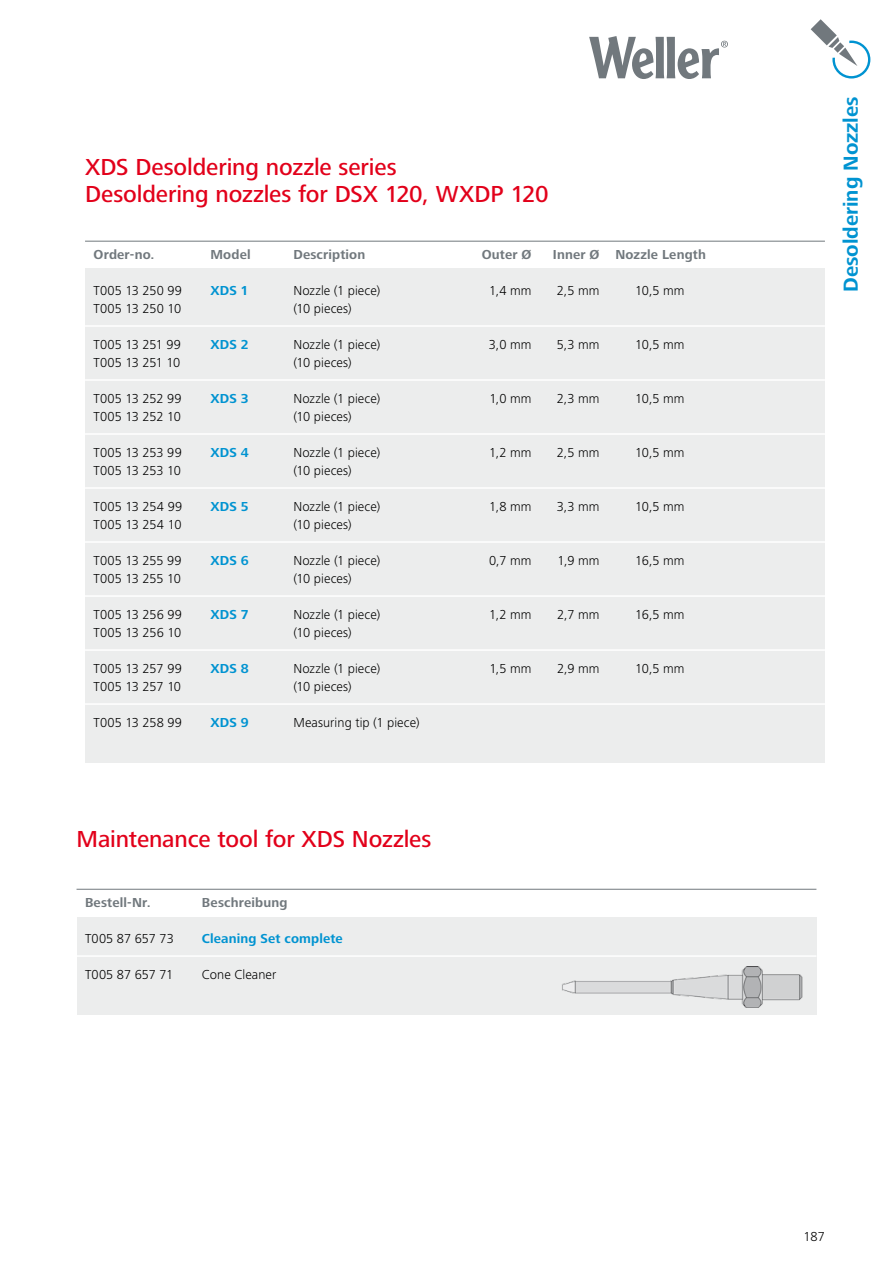
<style>
.page{position:relative;width:893px;height:1263px;background:#fff}
.page>*{position:absolute;margin:0;border:0;box-sizing:border-box;transform-origin:0 0}
.t1{font:500 24px/27px "Frutiger Next LT";letter-spacing:-.005em;color:#e2001a}
.t2{font:700 21px "Frutiger Next LT";color:#0093d1}
.t3{font:300 13.5px "Frutiger Next LT";letter-spacing:.005em;color:#000}
.t4{font:700 13.5px "Frutiger Next LT";letter-spacing:.01em;color:#71787d}
.t5{font:700 13.5px "Frutiger Next LT";letter-spacing:.01em;color:#0093d1}
</style>
<div class="page">
<svg style="left:589px;top:36px;width:139px;height:43px"></svg>
<svg style="left:811px;top:19px;width:59px;height:60px"></svg>
<div style="left:85px;top:268px;width:740px;height:495px;background:#eceded"></div>
<hr style="left:85px;top:241px;width:740px;height:1px;background:#71787d">
<hr style="left:85px;top:325px;width:740px;height:2px;background:#fff">
<hr style="left:85px;top:379px;width:740px;height:2px;background:#fff">
<hr style="left:85px;top:433px;width:740px;height:2px;background:#fff">
<hr style="left:85px;top:487px;width:740px;height:2px;background:#fff">
<hr style="left:85px;top:541px;width:740px;height:2px;background:#fff">
<hr style="left:85px;top:595px;width:740px;height:2px;background:#fff">
<hr style="left:85px;top:649px;width:740px;height:2px;background:#fff">
<hr style="left:85px;top:703px;width:740px;height:2px;background:#fff">
<div style="left:77px;top:917px;width:739px;height:98px;background:#eceded"></div>
<hr style="left:77px;top:889px;width:739px;height:1px;background:#71787d">
<hr style="left:77px;top:955px;width:739px;height:2px;background:#fff">
<img style="left:562px;top:966px;width:241px;height:41px">
<p class="t1" style="left:85px;top:154px;width:465px">XDS Desoldering nozzle series<br>Desoldering nozzles for DSX 120, WXDP 120</p>
<p class="t4" style="left:94px;top:246px;width:63px">Order-no.</p>
<p class="t4" style="left:210px;top:246px;width:42px">Model</p>
<p class="t4" style="left:293px;top:246px;width:73px">Description</p>
<p class="t4" style="left:482px;top:246px;width:51px">Outer Ø</p>
<p class="t4" style="left:553px;top:246px;width:155px">Inner Ø Nozzle Length</p>
<p class="t3" style="left:94px;top:283px;width:90px">T005 13 250 99</p>
<p class="t5" style="left:210px;top:282px;width:39px">XDS 1</p>
<p class="t3" style="left:293px;top:283px;width:88px">Nozzle (1 piece)</p>
<p class="t3" style="left:489px;top:283px;width:44px">1,4 mm</p>
<p class="t3" style="left:557px;top:283px;width:44px">2,5 mm</p>
<p class="t3" style="left:635px;top:283px;width:51px">10,5 mm</p>
<p class="t3" style="left:94px;top:301px;width:89px">T005 13 250 10</p>
<p class="t3" style="left:293px;top:301px;width:60px">(10 pieces)</p>
<p class="t3" style="left:94px;top:337px;width:89px">T005 13 251 99</p>
<p class="t5" style="left:210px;top:336px;width:40px">XDS 2</p>
<p class="t3" style="left:293px;top:337px;width:88px">Nozzle (1 piece)</p>
<p class="t3" style="left:489px;top:337px;width:44px">3,0 mm</p>
<p class="t3" style="left:557px;top:337px;width:44px">5,3 mm</p>
<p class="t3" style="left:635px;top:337px;width:51px">10,5 mm</p>
<p class="t3" style="left:94px;top:355px;width:88px">T005 13 251 10</p>
<p class="t3" style="left:293px;top:355px;width:60px">(10 pieces)</p>
<p class="t3" style="left:94px;top:391px;width:90px">T005 13 252 99</p>
<p class="t5" style="left:210px;top:390px;width:40px">XDS 3</p>
<p class="t3" style="left:293px;top:391px;width:88px">Nozzle (1 piece)</p>
<p class="t3" style="left:489px;top:391px;width:44px">1,0 mm</p>
<p class="t3" style="left:557px;top:391px;width:44px">2,3 mm</p>
<p class="t3" style="left:635px;top:391px;width:51px">10,5 mm</p>
<p class="t3" style="left:94px;top:409px;width:89px">T005 13 252 10</p>
<p class="t3" style="left:293px;top:409px;width:60px">(10 pieces)</p>
<p class="t3" style="left:94px;top:445px;width:90px">T005 13 253 99</p>
<p class="t5" style="left:210px;top:444px;width:40px">XDS 4</p>
<p class="t3" style="left:293px;top:445px;width:88px">Nozzle (1 piece)</p>
<p class="t3" style="left:489px;top:445px;width:44px">1,2 mm</p>
<p class="t3" style="left:557px;top:445px;width:44px">2,5 mm</p>
<p class="t3" style="left:635px;top:445px;width:51px">10,5 mm</p>
<p class="t3" style="left:94px;top:463px;width:89px">T005 13 253 10</p>
<p class="t3" style="left:293px;top:463px;width:60px">(10 pieces)</p>
<p class="t3" style="left:94px;top:499px;width:90px">T005 13 254 99</p>
<p class="t5" style="left:210px;top:498px;width:40px">XDS 5</p>
<p class="t3" style="left:293px;top:499px;width:88px">Nozzle (1 piece)</p>
<p class="t3" style="left:489px;top:499px;width:44px">1,8 mm</p>
<p class="t3" style="left:557px;top:499px;width:44px">3,3 mm</p>
<p class="t3" style="left:635px;top:499px;width:51px">10,5 mm</p>
<p class="t3" style="left:94px;top:517px;width:89px">T005 13 254 10</p>
<p class="t3" style="left:293px;top:517px;width:60px">(10 pieces)</p>
<p class="t3" style="left:94px;top:553px;width:90px">T005 13 255 99</p>
<p class="t5" style="left:210px;top:552px;width:40px">XDS 6</p>
<p class="t3" style="left:293px;top:553px;width:88px">Nozzle (1 piece)</p>
<p class="t3" style="left:489px;top:553px;width:44px">0,7 mm</p>
<p class="t3" style="left:558px;top:553px;width:43px">1,9 mm</p>
<p class="t3" style="left:635px;top:553px;width:51px">16,5 mm</p>
<p class="t3" style="left:94px;top:571px;width:89px">T005 13 255 10</p>
<p class="t3" style="left:293px;top:571px;width:60px">(10 pieces)</p>
<p class="t3" style="left:94px;top:607px;width:90px">T005 13 256 99</p>
<p class="t5" style="left:210px;top:606px;width:40px">XDS 7</p>
<p class="t3" style="left:293px;top:607px;width:88px">Nozzle (1 piece)</p>
<p class="t3" style="left:489px;top:607px;width:44px">1,2 mm</p>
<p class="t3" style="left:557px;top:607px;width:44px">2,7 mm</p>
<p class="t3" style="left:635px;top:607px;width:51px">16,5 mm</p>
<p class="t3" style="left:94px;top:625px;width:89px">T005 13 256 10</p>
<p class="t3" style="left:293px;top:625px;width:60px">(10 pieces)</p>
<p class="t3" style="left:94px;top:661px;width:90px">T005 13 257 99</p>
<p class="t5" style="left:210px;top:660px;width:40px">XDS 8</p>
<p class="t3" style="left:293px;top:661px;width:88px">Nozzle (1 piece)</p>
<p class="t3" style="left:489px;top:661px;width:44px">1,5 mm</p>
<p class="t3" style="left:557px;top:661px;width:44px">2,9 mm</p>
<p class="t3" style="left:635px;top:661px;width:51px">10,5 mm</p>
<p class="t3" style="left:94px;top:679px;width:89px">T005 13 257 10</p>
<p class="t3" style="left:293px;top:679px;width:60px">(10 pieces)</p>
<p class="t3" style="left:94px;top:715px;width:90px">T005 13 258 99</p>
<p class="t5" style="left:210px;top:714px;width:40px">XDS 9</p>
<p class="t3" style="left:293px;top:715px;width:128px">Measuring tip (1 piece)</p>
<p class="t1" style="left:77px;top:825px;width:356px">Maintenance tool for XDS Nozzles</p>
<p class="t4" style="left:85px;top:894px;width:67px">Bestell-Nr.</p>
<p class="t4" style="left:202px;top:894px;width:87px">Beschreibung</p>
<p class="t3" style="left:85px;top:931px;width:90px">T005 87 657 73</p>
<p class="t5" style="left:202px;top:930px;width:142px">Cleaning Set complete</p>
<p class="t3" style="left:85px;top:967px;width:90px">T005 87 657 71</p>
<p class="t3" style="left:202px;top:967px;width:76px">Cone Cleaner</p>
<p class="t2" style="left:839px;top:292px;width:197px;rotate:-90deg">Desoldering Nozzles</p>
<p class="t3" style="left:803px;top:1229px;width:23px">187</p>
</div>
